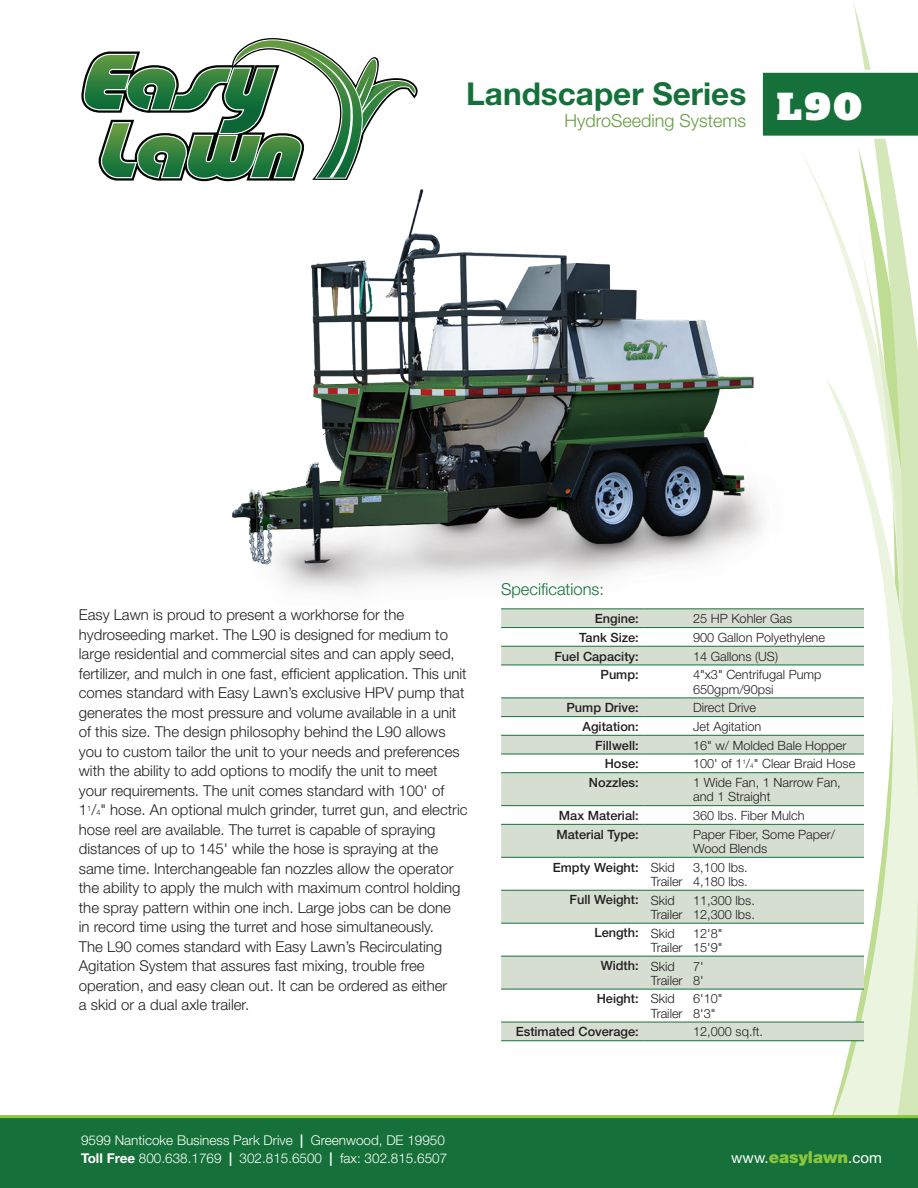
<style>
.page{position:relative;width:918px;height:1188px;background:#fff}
.page>*{position:absolute;margin:0;border:0;box-sizing:border-box;transform-origin:0 0}
.t1{font:900 39px "Stag";color:#fff}
.t2{font:700 31.5px "Helvetica Neue LT Std";color:#157139}
.t3{font:300 18px "Helvetica Neue";color:#679b40}
.Spec_Header{font:300 16.5px "Helvetica Neue";color:#157139}
.Body_copy{font:300 15px/19.5px "Helvetica Neue";color:#231f20}
.t4{font:15px "Helvetica Neue";color:#fff}
.t5{font:300 13.5px "Helvetica Neue";color:#fff}
.Spec_copy{font:300 12.75px/14.2px "Helvetica Neue";color:#231f20}
.Bold_Specs{font:500 12.75px "Helvetica Neue";color:#231f20}
.s1{font-size:7.5px}
.s2{font-size:6.3px}
.s3{font-family:"Helvetica Neue LT Std";font-weight:700}
.s4{font-weight:900;font-size:16.5px;color:#8bc63e}
</style>
<div class="page">
<img style="left:201px;top:181px;width:562px;height:411px">
<svg style="left:853px;top:2px;width:65px;height:379px"></svg>
<svg style="left:827px;top:381px;width:91px;height:734px"></svg>
<div style="left:0;top:1117px;width:918px;height:71px;background:#157139"></div>
<svg style="left:762px;top:70px;width:156px;height:69px"></svg>
<svg style="left:81px;top:38px;width:337px;height:143px"></svg>
<hr style="left:0;top:1115px;width:918px;height:3px;background:#8bc63e">
<svg style="left:501px;top:609px;width:363px;height:431px;fill:#d6ded2"></svg>
<hr style="left:501px;top:608px;width:144px;height:1px;background:#157139">
<hr style="left:645px;top:608px;width:42px;height:1px;background:#157139">
<hr style="left:687px;top:608px;width:177px;height:1px;background:#157139">
<hr style="left:501px;top:627px;width:144px;height:1px;background:#157139">
<hr style="left:645px;top:627px;width:42px;height:1px;background:#157139">
<hr style="left:687px;top:627px;width:177px;height:1px;background:#157139">
<hr style="left:501px;top:646px;width:144px;height:1px;background:#157139">
<hr style="left:645px;top:646px;width:42px;height:1px;background:#157139">
<hr style="left:687px;top:646px;width:177px;height:1px;background:#157139">
<hr style="left:501px;top:665px;width:144px;height:1px;background:#157139">
<hr style="left:645px;top:665px;width:42px;height:1px;background:#157139">
<hr style="left:687px;top:665px;width:177px;height:1px;background:#157139">
<hr style="left:501px;top:698px;width:144px;height:1px;background:#157139">
<hr style="left:645px;top:698px;width:42px;height:1px;background:#157139">
<hr style="left:687px;top:698px;width:177px;height:1px;background:#157139">
<hr style="left:501px;top:716px;width:144px;height:1px;background:#157139">
<hr style="left:645px;top:716px;width:42px;height:1px;background:#157139">
<hr style="left:687px;top:716px;width:177px;height:1px;background:#157139">
<hr style="left:501px;top:735px;width:144px;height:1px;background:#157139">
<hr style="left:645px;top:735px;width:42px;height:1px;background:#157139">
<hr style="left:687px;top:735px;width:177px;height:1px;background:#157139">
<hr style="left:501px;top:754px;width:144px;height:1px;background:#157139">
<hr style="left:645px;top:754px;width:42px;height:1px;background:#157139">
<hr style="left:687px;top:754px;width:177px;height:1px;background:#157139">
<hr style="left:501px;top:772px;width:144px;height:1px;background:#157139">
<hr style="left:645px;top:772px;width:42px;height:1px;background:#157139">
<hr style="left:687px;top:772px;width:177px;height:1px;background:#157139">
<hr style="left:501px;top:805px;width:144px;height:1px;background:#157139">
<hr style="left:645px;top:805px;width:42px;height:1px;background:#157139">
<hr style="left:687px;top:805px;width:177px;height:1px;background:#157139">
<hr style="left:501px;top:824px;width:144px;height:1px;background:#157139">
<hr style="left:645px;top:824px;width:42px;height:1px;background:#157139">
<hr style="left:687px;top:824px;width:177px;height:1px;background:#157139">
<hr style="left:501px;top:857px;width:144px;height:1px;background:#157139">
<hr style="left:645px;top:857px;width:42px;height:1px;background:#157139">
<hr style="left:687px;top:857px;width:177px;height:1px;background:#157139">
<hr style="left:501px;top:890px;width:144px;height:1px;background:#157139">
<hr style="left:645px;top:890px;width:42px;height:1px;background:#157139">
<hr style="left:687px;top:890px;width:177px;height:1px;background:#157139">
<hr style="left:501px;top:923px;width:144px;height:1px;background:#157139">
<hr style="left:645px;top:923px;width:42px;height:1px;background:#157139">
<hr style="left:687px;top:923px;width:177px;height:1px;background:#157139">
<hr style="left:501px;top:956px;width:144px;height:1px;background:#157139">
<hr style="left:645px;top:956px;width:42px;height:1px;background:#157139">
<hr style="left:687px;top:956px;width:177px;height:1px;background:#157139">
<hr style="left:501px;top:989px;width:144px;height:1px;background:#157139">
<hr style="left:645px;top:989px;width:42px;height:1px;background:#157139">
<hr style="left:687px;top:989px;width:177px;height:1px;background:#157139">
<hr style="left:501px;top:1022px;width:144px;height:1px;background:#157139">
<hr style="left:645px;top:1022px;width:42px;height:1px;background:#157139">
<hr style="left:687px;top:1022px;width:177px;height:1px;background:#157139">
<hr style="left:501px;top:1040px;width:144px;height:1px;background:#157139">
<hr style="left:645px;top:1040px;width:42px;height:1px;background:#157139">
<hr style="left:687px;top:1040px;width:177px;height:1px;background:#157139">
<p class="t2" style="left:466px;top:74px;width:282px">Landscaper Series</p>
<p class="t3" style="left:565px;top:110px;width:183px">HydroSeeding Systems</p>
<p class="t1" style="left:777px;top:83px;width:86px">L90</p>
<p class="Body_copy" style="left:79px;top:605px;width:390px">Easy Lawn is proud to present a workhorse for the hydroseeding market. The L90 is designed for medium to large residential and commercial sites and can apply seed, fertilizer, and mulch in one fast, efficient application. This unit comes standard with Easy Lawn’s exclusive HPV pump that generates the most pressure and volume available in a unit of this size. The design philosophy behind the L90 allows you to custom tailor the unit to your needs and preferences with the ability to add options to modify the unit to meet your requirements. The unit comes standard with 100' of 1<sup>1</sup>/<span class="s1">4</span>" hose. An optional mulch grinder, turret gun, and electric</p>
<p class="Body_copy" style="left:79px;top:819px;width:383px">hose reel are available. The turret is capable of spraying distances of up to 145' while the hose is spraying at the same time. Interchangeable fan nozzles allow the operator the ability to apply the mulch with maximum control holding the spray pattern within one inch. Large jobs can be done in record time using the turret and hose simultaneously.<br>The L90 comes standard with Easy Lawn’s Recirculating Agitation System that assures fast mixing, trouble free operation, and easy clean out. It can be ordered as either<br>a skid or a dual axle trailer.</p>
<p class="Spec_Header" style="left:501px;top:579px;width:104px">Specifications:</p>
<p class="Bold_Specs" style="left:595px;top:611px;width:45px">Engine:</p>
<p class="Spec_copy" style="left:693px;top:611px;width:101px">25 HP Kohler Gas</p>
<p class="Bold_Specs" style="left:579px;top:630px;width:61px">Tank Size:</p>
<p class="Spec_copy" style="left:693px;top:630px;width:134px">900 Gallon Polyethylene</p>
<p class="Bold_Specs" style="left:554px;top:648px;width:86px">Fuel Capacity:</p>
<p class="Spec_copy" style="left:693px;top:649px;width:87px">14 Gallons (US)</p>
<p class="Bold_Specs" style="left:601px;top:667px;width:40px">Pump:</p>
<p class="Spec_copy" style="left:693px;top:667px;width:130px">4"x3" Centrifugal Pump<br>650gpm/90psi</p>
<p class="Bold_Specs" style="left:566px;top:700px;width:74px">Pump Drive:</p>
<p class="Spec_copy" style="left:693px;top:700px;width:65px">Direct Drive</p>
<p class="Bold_Specs" style="left:583px;top:719px;width:58px">Agitation:</p>
<p class="Spec_copy" style="left:693px;top:719px;width:70px">Jet Agitation</p>
<p class="Bold_Specs" style="left:595px;top:737px;width:45px">Fillwell:</p>
<p class="Spec_copy" style="left:693px;top:738px;width:155px">16" w/ Molded Bale Hopper</p>
<p class="Bold_Specs" style="left:605px;top:756px;width:36px">Hose:</p>
<p class="Spec_copy" style="left:693px;top:756px;width:164px">100' of 1<sup>1</sup>/<span class="s2">4</span>" Clear Braid Hose</p>
<p class="Bold_Specs" style="left:589px;top:775px;width:51px">Nozzles:</p>
<p class="Spec_copy" style="left:693px;top:775px;width:149px">1 Wide Fan, 1 Narrow Fan, and 1 Straight</p>
<p class="Bold_Specs" style="left:559px;top:808px;width:81px">Max Material:</p>
<p class="Spec_copy" style="left:693px;top:808px;width:113px">360 lbs. Fiber Mulch</p>
<p class="Bold_Specs" style="left:557px;top:826px;width:84px">Material Type:</p>
<p class="Spec_copy" style="left:693px;top:827px;width:143px">Paper Fiber, Some Paper/<br>Wood Blends</p>
<p class="Bold_Specs" style="left:553px;top:859px;width:87px">Empty Weight:</p>
<p class="Spec_copy" style="left:651px;top:860px;width:33px">Skid<br>Trailer</p>
<p class="Spec_copy" style="left:693px;top:860px;width:56px">3,100 lbs.<br>4,180 lbs.</p>
<p class="Bold_Specs" style="left:570px;top:892px;width:71px">Full Weight:</p>
<p class="Spec_copy" style="left:651px;top:893px;width:33px">Skid<br>Trailer</p>
<p class="Spec_copy" style="left:693px;top:893px;width:63px">11,300 lbs.<br>12,300 lbs.</p>
<p class="Bold_Specs" style="left:594px;top:925px;width:46px">Length:</p>
<p class="Spec_copy" style="left:651px;top:926px;width:33px">Skid<br>Trailer</p>
<p class="Spec_copy" style="left:693px;top:926px;width:31px">12'8"<br>15'9"</p>
<p class="Bold_Specs" style="left:601px;top:958px;width:40px">Width:</p>
<p class="Spec_copy" style="left:651px;top:959px;width:33px">Skid<br>Trailer</p>
<p class="Spec_copy" style="left:693px;top:959px;width:12px">7'<br>8'</p>
<p class="Bold_Specs" style="left:597px;top:991px;width:44px">Height:</p>
<p class="Spec_copy" style="left:651px;top:992px;width:33px">Skid<br>Trailer</p>
<p class="Spec_copy" style="left:693px;top:992px;width:31px">6'10"<br>8'3"</p>
<p class="Bold_Specs" style="left:516px;top:1024px;width:125px">Estimated Coverage:</p>
<p class="Spec_copy" style="left:693px;top:1024px;width:72px">12,000 sq.ft.</p>
<p class="t5" style="left:81px;top:1132px;width:365px">9599 Nanticoke Business Park Drive <span class="s3">|</span> Greenwood, DE 19950</p>
<p class="t5" style="left:81px;top:1150px;width:368px"><span class="s3">Toll Free</span> 800.638.1769 <span class="s3">|</span> 302.815.6500 <span class="s3">|</span> fax: 302.815.6507</p>
<p class="t4" style="left:731px;top:1148px;width:152px">www.<span class="s4">easylawn</span>.com</p>
</div>
